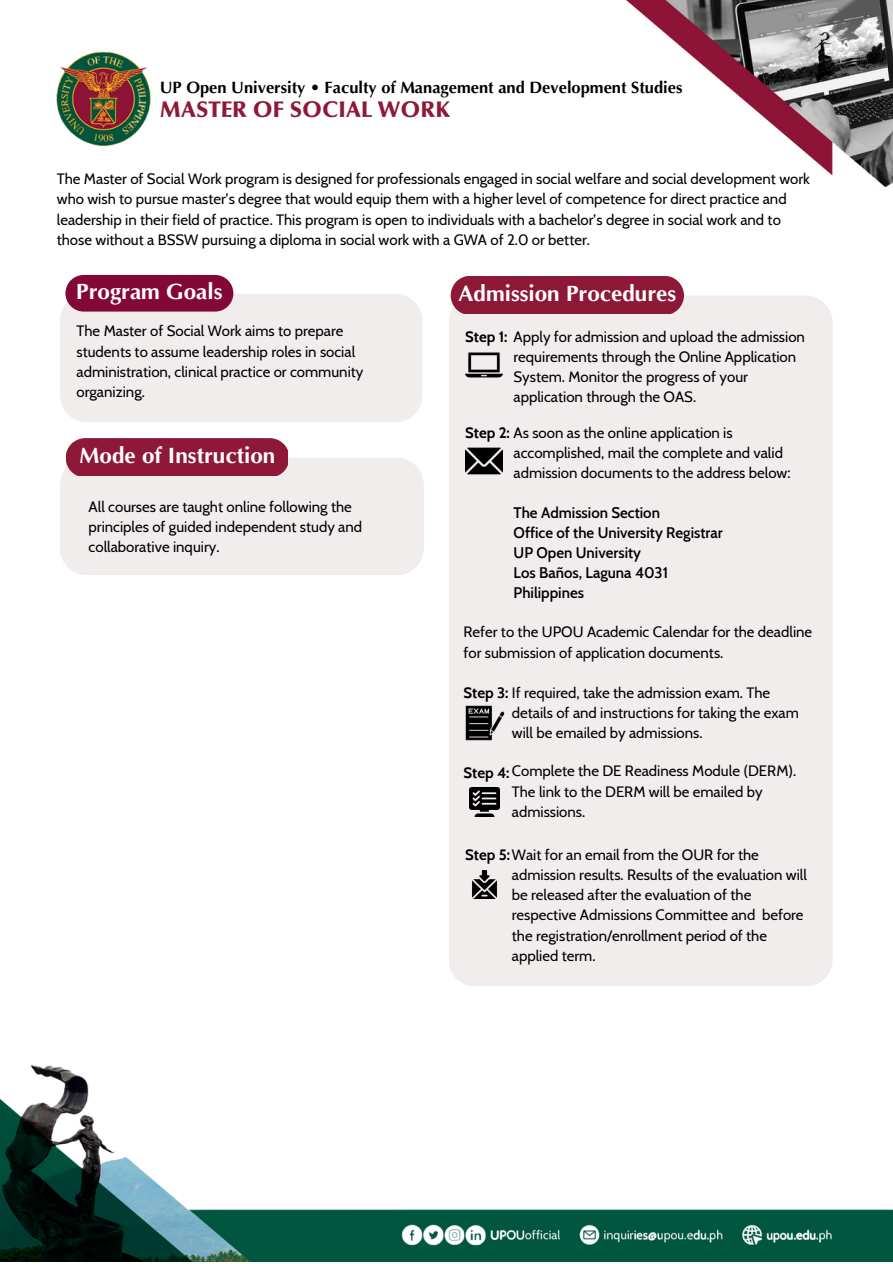
<style>
.page{position:relative;width:893px;height:1264px;background:#fff}
.page>*{position:absolute;margin:0;border:0;box-sizing:border-box;transform-origin:0 0}
.t1{font:700 22.5px "Optima";color:#fff}
.t2{font:900 22.5px "Optima LT Pro";color:#8e1837}
.t3{font:700 16.5px "Optima LT Pro";color:#000}
.t4{font:15px/20.2px "Cabin";color:#000}
.t5{font:600 15px/20px "Cabin";color:#000}
.t6{font:700 15px "Cabin";color:#000}
.s1{font-weight:700}
</style>
<div class="page">
<img style="left:0;top:0;width:892px;height:1261px">
<div style="left:60px;top:294px;width:362px;height:128px;background:#f1eded"></div>
<div style="left:65px;top:275px;width:168px;height:36px;background:#840837"></div>
<div style="left:448px;top:295px;width:384px;height:690px;background:#f1eded"></div>
<div style="left:450px;top:276px;width:234px;height:37px;background:#8e1837"></div>
<svg style="left:60px;top:438px;width:364px;height:137px;background:#e1cbd0"></svg>
<img style="left:466px;top:346px;width:37px;height:37px">
<img style="left:465px;top:442px;width:37px;height:37px">
<img style="left:470px;top:870px;width:29px;height:28px">
<img style="left:463px;top:701px;width:43px;height:43px">
<img style="left:470px;top:787px;width:29px;height:29px">
<p class="t3" style="left:160px;top:80px;width:524px">UP Open University • Faculty of Management and Development Studies</p>
<h1 class="t2" style="left:160px;top:100px;width:292px">MASTER OF SOCIAL WORK</h1>
<p class="t4" style="left:57px;top:169px;width:754px">The Master of Social Work program is designed for professionals engaged in social welfare and social development work who wish to pursue master’s degree that would equip them with a higher level of competence for direct practice and leadership in their field of practice. This program is open to individuals with a bachelor’s degree in social work and to those without a BSSW pursuing a diploma in social work with a GWA of 2.0 or better.</p>
<h1 class="t1" style="left:76px;top:279px;width:148px">Program Goals</h1>
<h1 class="t1" style="left:458px;top:280px;width:219px">Admission Procedures</h1>
<p class="t4" style="left:513px;top:327px;width:293px;text-indent:-48px"><span class="s1">Step 1:</span> Apply for admission and upload the admission requirements through the Online Application System. Monitor the progress of your application through the OAS.</p>
<p class="t4" style="left:513px;top:423px;width:278px;text-indent:-48px"><span class="s1">Step 2:</span> As soon as the online application is accomplished, mail the complete and valid admission documents to the address below:</p>
<p class="t5" style="left:513px;top:503px;width:210px">The Admission Section<br>Office of the University Registrar<br>UP Open University<br>Los Baños, Laguna 4031<br>Philippines</p>
<p class="t4" style="left:463px;top:622px;width:350px">Refer to the UPOU Academic Calendar for the deadline for submission of application documents.</p>
<p class="t4" style="left:512px;top:682px;width:288px;text-indent:-48px"><span class="s1">Step 3:</span> If required, take the admission exam. The details of and instructions for taking the exam will be emailed by admissions.</p>
<p class="t4" style="left:512px;top:761px;width:286px">Complete the DE Readiness Module (DERM).<br>The link to the DERM will be emailed by admissions.</p>
<p class="t4" style="left:512px;top:844px;width:296px;text-indent:-47px"><span class="s1">Step 5:</span>Wait for an email from the OUR for the admission results. Results of the evaluation will be released after the evaluation of the respective Admissions Committee and before the registration/enrollment period of the applied term.</p>
<p class="t4" style="left:76px;top:321px;width:288px">The Master of Social Work aims to prepare students to assume leadership roles in social administration, clinical practice or community organizing.</p>
<h1 class="t1" style="left:80px;top:444px;width:197px">MM oo dd ee oo ff II nn ss tt rr uu cc tt ii oo nn</h1>
<p class="t4" style="left:89px;top:496px;width:275px">All courses are taught online following the principles of guided independent study and collaborative inquiry.</p>
<p class="t6" style="left:463px;top:763px;width:48px">Step 4:</p>
</div>
